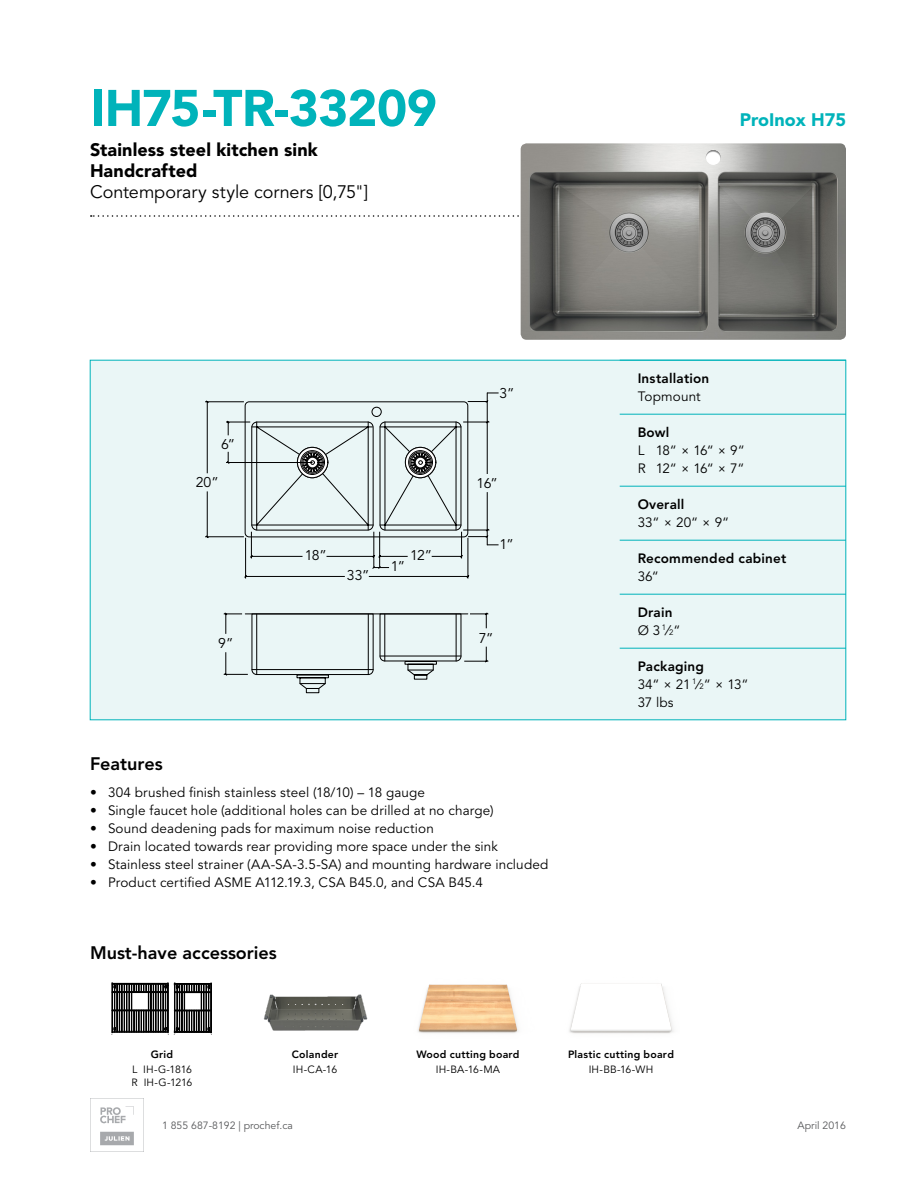
<style>
.page{position:relative;width:918px;height:1188px;background:#fff}
.page>*{position:absolute;margin:0;border:0;box-sizing:border-box;transform-origin:0 0}
.N__Produit{font:900 51px "Avenir LT Std";letter-spacing:-.015em;color:#00b3ba}
.t1{font:900 18px/21px "Avenir LT Std";letter-spacing:.005em;color:#000}
.t2{font:18px "Avenir LT Std";color:#000}
.t3{font:800 18px "Avenir LT Std";color:#000}
.t4{font:900 18px "Avenir LT Std";color:#00b3ba}
.t5{font:14.1px "Avenir LT Std";letter-spacing:-.045em;color:#000}
.Spec_-__Courant_Book{font:13.5px/18px "Avenir LT Std";letter-spacing:.01em;color:#000}
.Spec_-_Courant_Bold{font:800 13.5px "Avenir LT Std";letter-spacing:.015em;color:#000}
.Access_-_Courant_Bol{font:800 10.5px "Avenir LT Std";letter-spacing:.025em;color:#000}
.t6{font:10.5px "Avenir LT Std";color:#58595b}
.Access_-_Courant_Boo{font:10.5px "Avenir LT Std";letter-spacing:.01em;color:#000}
.Access_-_Courant_Boo-2{font:10.5px/13.5px "Avenir LT Std";letter-spacing:-.025em;color:#000}
.t7{font:6.75px "Avenir LT Std";color:#000}
.s1{font-size:7.8px}
</style>
<div class="page">
<div style="left:90px;top:360px;width:756px;height:360px;background:#eaf6f6"></div>
<svg style="left:91px;top:215px;width:430px;height:2px"></svg>
<svg style="left:90px;top:1098px;width:54px;height:54px"></svg>
<div style="left:244px;top:579px;width:225px;height:33px;background:#eaf6f6"></div>
<hr style="left:487px;top:393px;width:1px;height:81px;background:#000">
<svg style="left:205px;top:400px;width:285px;height:179px;background:#dee9e9"></svg>
<svg style="left:223px;top:612px;width:266px;height:81px;background:#d8e3e3"></svg>
<svg style="left:244px;top:400px;width:255px;height:169px;background:#d5dfdf"></svg>
<svg style="left:487px;top:393px;width:12px;height:1px"></svg>
<img style="left:521px;top:143px;width:325px;height:197px">
<div style="left:692px;top:139px;width:42px;height:27px;background:#000;opacity:.5"></div>
<hr style="left:620px;top:360px;width:226px;height:1px;background:#00b3ba">
<hr style="left:620px;top:414px;width:226px;height:1px;background:#00b3ba">
<hr style="left:620px;top:486px;width:226px;height:1px;background:#00b3ba">
<hr style="left:620px;top:540px;width:226px;height:1px;background:#00b3ba">
<hr style="left:620px;top:594px;width:226px;height:1px;background:#00b3ba">
<hr style="left:620px;top:648px;width:226px;height:1px;background:#00b3ba">
<img style="left:263px;top:994px;width:105px;height:37px">
<svg style="left:111px;top:982px;width:101px;height:52px"></svg>
<img style="left:418px;top:984px;width:101px;height:49px">
<img style="left:569px;top:983px;width:105px;height:51px">
<p class="N__Produit" style="left:90px;top:77px;width:348px">IH75-TR-33209</p>
<h2 class="t1" style="left:90px;top:139px;width:229px">Stainless steel kitchen sink<br>Handcrafted</h2>
<h2 class="t2" style="left:90px;top:181px;width:280px">Contemporary style corners [0,75"]</h2>
<h2 class="t4" style="left:740px;top:109px;width:108px">ProInox H75</h2>
<p class="t5" style="left:221px;top:436px;width:16px">6”</p>
<p class="t5" style="left:196px;top:474px;width:24px">20”</p>
<p class="t5" style="left:218px;top:635px;width:17px">9”</p>
<p class="t5" style="left:305px;top:547px;width:24px">18”</p>
<p class="t5" style="left:410px;top:547px;width:24px">12”</p>
<p class="t5" style="left:391px;top:558px;width:16px">1”</p>
<p class="t5" style="left:347px;top:567px;width:24px">33”</p>
<p class="t5" style="left:500px;top:386px;width:16px">3”</p>
<p class="t5" style="left:477px;top:475px;width:23px">16”</p>
<p class="t5" style="left:500px;top:536px;width:16px">1”</p>
<p class="t5" style="left:479px;top:630px;width:16px">7”</p>
<h2 class="t3" style="left:90px;top:753px;width:74px">Features</h2>
<p class="Spec_-__Courant_Book" style="left:90px;top:783px;width:337px">• 304 brushed finish stainless steel (18/10) – 18 gauge</p>
<p class="Spec_-__Courant_Book" style="left:90px;top:801px;width:405px">• Single faucet hole (additional holes can be drilled at no charge)</p>
<p class="Spec_-__Courant_Book" style="left:90px;top:819px;width:345px">• Sound deadening pads for maximum noise reduction</p>
<p class="Spec_-__Courant_Book" style="left:90px;top:837px;width:410px">• Drain located towards rear providing more space under the sink</p>
<p class="Spec_-__Courant_Book" style="left:90px;top:855px;width:460px">• Stainless steel strainer (AA-SA-3.5-SA) and mounting hardware included</p>
<p class="Spec_-__Courant_Book" style="left:90px;top:873px;width:395px">• Product certified ASME A112.19.3, CSA B45.0, and CSA B45.4</p>
<h2 class="t3" style="left:90px;top:942px;width:188px">Must-have accessories</h2>
<p class="Spec_-_Courant_Bold" style="left:638px;top:370px;width:73px">Installation</p>
<p class="Spec_-__Courant_Book" style="left:638px;top:388px;width:65px">Topmount</p>
<p class="Spec_-_Courant_Bold" style="left:638px;top:424px;width:33px">Bowl</p>
<p class="Spec_-__Courant_Book" style="left:638px;top:442px;width:109px">L 18“ × 16“ × 9“<br>R 12“ × 16“ × 7“</p>
<p class="Spec_-_Courant_Bold" style="left:638px;top:496px;width:48px">Overall</p>
<p class="Spec_-__Courant_Book" style="left:638px;top:514px;width:93px">33“ × 20“ × 9“</p>
<p class="Spec_-_Courant_Bold" style="left:638px;top:550px;width:150px">Recommended cabinet</p>
<p class="Spec_-__Courant_Book" style="left:638px;top:568px;width:23px">36“</p>
<p class="Spec_-_Courant_Bold" style="left:638px;top:604px;width:36px">Drain</p>
<p class="Spec_-__Courant_Book" style="left:638px;top:622px;width:44px">Ø 3 <sup>1</sup>∕<span class="s1">2</span>“</p>
<p class="Spec_-_Courant_Bold" style="left:638px;top:658px;width:68px">Packaging</p>
<p class="Spec_-__Courant_Book" style="left:638px;top:676px;width:112px">34“ × 21 <sup>1</sup>∕<span class="s1">2</span>“ × 13“<br>37 lbs</p>
<p class="Access_-_Courant_Bol" style="left:151px;top:1048px;width:24px">Grid</p>
<p class="Access_-_Courant_Boo-2" style="left:132px;top:1062px;width:62px">L IH-G-1816<br>R IH-G-1216</p>
<p class="t7" style="left:156px;top:1083px;width:14px">1¼”</p>
<p class="Access_-_Courant_Bol" style="left:292px;top:1048px;width:48px">Colander</p>
<p class="Access_-_Courant_Boo" style="left:293px;top:1063px;width:46px">IH-CA-16</p>
<p class="Access_-_Courant_Bol" style="left:416px;top:1048px;width:105px">Wood cutting board</p>
<p class="Access_-_Courant_Boo" style="left:436px;top:1063px;width:66px">IH-BA-16-MA</p>
<p class="Access_-_Courant_Bol" style="left:568px;top:1048px;width:107px">Plastic cutting board</p>
<p class="Access_-_Courant_Boo" style="left:589px;top:1063px;width:66px">IH-BB-16-WH</p>
<p class="t6" style="left:162px;top:1119px;width:132px">1 855 687-8192 | prochef.ca</p>
<p class="t6" style="left:798px;top:1119px;width:50px">April 2016</p>
</div>
